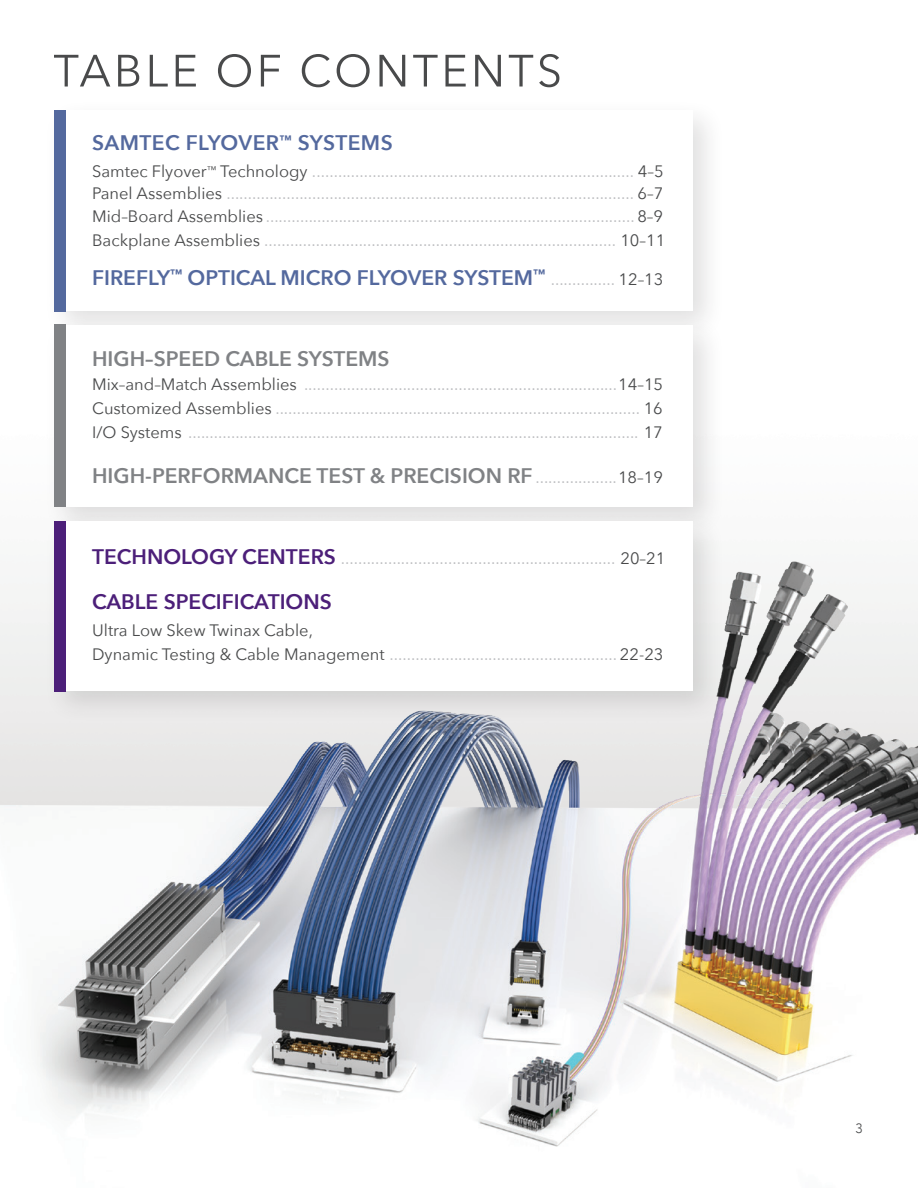
<style>
.page{position:relative;width:918px;height:1188px;background:#fff}
.page>*{position:absolute;margin:0;border:0;box-sizing:border-box;transform-origin:0 0}
.t1{font:600 21px "Avenir Next";color:#808285}
.t2{font:600 21px "Avenir Next";color:#54699e}
.t3{font:600 21px "Avenir Next";letter-spacing:.02em;color:#54699e}
.t4{font:600 21px "Avenir Next";color:#4c1f79}
.t5{font:16.5px/22.5px "Avenir Next";color:#bcbdc0;text-align:justify}
.t6{font:16.5px/24px "Avenir Next";color:#494a4b}
.t7{font:300 13.5px "Avenir";color:#494a4b}
.s1{color:#494a4b}
.s2{font-weight:400;font-size:16.5px;color:#bcbdc0}
.s3{font-weight:400;font-size:16.5px;color:#494a4b}
.s4{font-weight:600;font-size:21px;color:#4c1f79}
.s5{color:#bcbdc0}
</style>
<div class="page">
<img style="left:0;top:561px;width:918px;height:586px">
<svg style="left:54px;top:54px;width:505px;height:33px"></svg>
<div style="left:42px;top:98px;width:684px;height:246px;background:#231f20;opacity:.14"></div>
<div style="left:55px;top:110px;width:638px;height:201px;background:#fff"></div>
<div style="left:42px;top:313px;width:684px;height:227px;background:#231f20;opacity:.14"></div>
<div style="left:55px;top:325px;width:638px;height:182px;background:#fff"></div>
<div style="left:42px;top:509px;width:684px;height:216px;background:#231f20;opacity:.14"></div>
<div style="left:55px;top:522px;width:638px;height:169px;background:#fff"></div>
<div style="left:54px;top:110px;width:12px;height:201px;background:#54699e"></div>
<div style="left:54px;top:324px;width:12px;height:183px;background:#808285"></div>
<div style="left:54px;top:521px;width:12px;height:171px;background:#4c1f79"></div>
<p class="t3" style="left:92px;top:124px;width:302px">SAMTEC FLYOVER<sup>™</sup> SYSTEMS</p>
<p class="t5" style="left:92px;top:159px;width:573px"><span class="s1">Samtec Flyover</span><sup>™</sup> <span class="s1">Technology</span> ........................................................................... <span class="s1">4–5<br>Panel Assemblies</span> ............................................................................................... <span class="s1">6–7<br>Mid–Board Assemblies</span> ...................................................................................... <span class="s1">8–9</span></p>
<p class="t5" style="left:92px;top:228px;width:575px"><span class="s1">Backplane Assemblies</span> .................................................................................. <span class="s1">10–11</span></p>
<p class="t2" style="left:92px;top:259px;width:573px">FIREFLY<sup>™</sup> OPTICAL MICRO FLYOVER SYSTEM<sup>™</sup> <span class="s2">...............</span> <span class="s3">12–13</span></p>
<p class="t1" style="left:92px;top:340px;width:299px">HIGH–SPEED CABLE SYSTEMS</p>
<p class="t5" style="left:92px;top:371px;width:573px;line-height:24px"><span class="s1">Mix–and–Match Assemblies</span> ......................................................................... <span class="s1">14–15<br>Customized Assemblies</span> ..................................................................................... <span class="s1">16<br>I/O Systems</span> ......................................................................................................... <span class="s1">17</span></p>
<p class="t1" style="left:92px;top:457px;width:572px">HIGH-PERFORMANCE TEST &amp; PRECISION RF <span class="s2">...................</span> <span class="s3">18–19</span></p>
<p class="t5" style="left:92px;top:546px;width:575px"><span class="s4">TECHNOLOGY CENTERS</span> ................................................................ <span class="s1">20–21</span></p>
<p class="t4" style="left:92px;top:583px;width:241px">CABLE SPECIFICATIONS</p>
<p class="t6" style="left:92px;top:617px;width:573px">Ultra Low Skew Twinax Cable,<br>Dynamic Testing &amp; Cable Management <span class="s5">.....................................................</span> 22-23</p>
<p class="t7" style="left:855px;top:1120px;width:9px">3</p>
</div>
